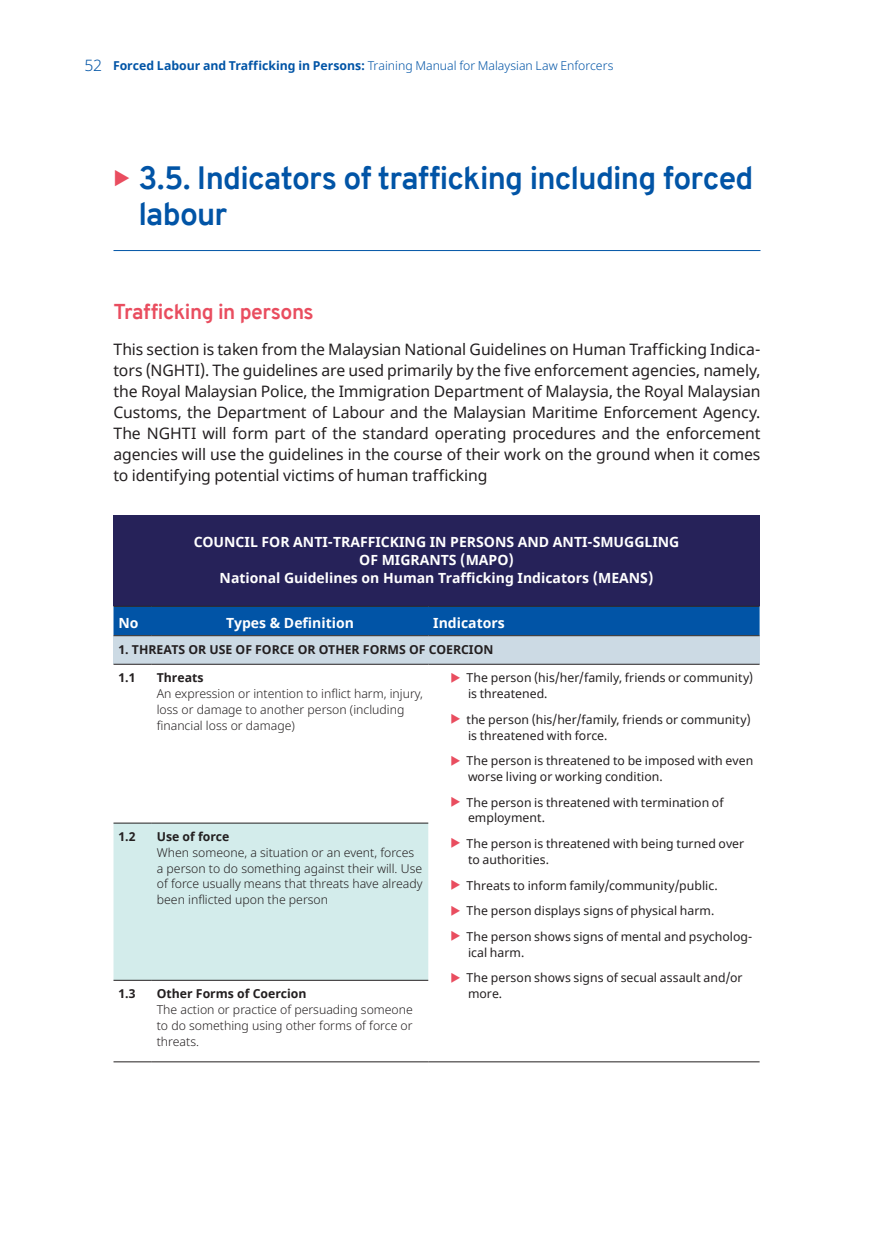
<style>
.page{position:relative;width:874px;height:1241px;background:#fff}
.page>*{position:absolute;margin:0;border:0;box-sizing:border-box;transform-origin:0 0}
.t1{font:700 31.5px/36.8px "Overpass";letter-spacing:-.025em;color:#0154a6}
.Book_160x240_-_Headi{font:700 21px "Overpass";letter-spacing:-.025em;color:#e94d5f}
.t2{font:15.75px/21px "Noto Sans";letter-spacing:-.01em;color:#231f20;text-align:justify}
.Book_-_Table_body{font:700 14px "Noto Sans";color:#fff}
.t3{font:12.25px/15.8px "Noto Sans";letter-spacing:.005em;color:#231f20}
.Book_-_Table_body-2{font:300 12.25px/15.8px "Noto Sans";color:#231f20}
.Book_-_Table_body-3{font:700 12.25px "Noto Sans";color:#231f20}
.t4{font:300 12.25px "Noto Sans";color:#0154a6}
.s1{font-size:15.75px}
.s2{font-weight:700}
</style>
<div class="page">
<hr style="left:113px;top:250px;width:647px;height:1px;background:#0154a6">
<div style="left:113px;top:515px;width:646px;height:91px;background:#262259"></div>
<div style="left:113px;top:606px;width:646px;height:29px;background:#0154a6"></div>
<div style="left:113px;top:635px;width:646px;height:29px;background:#ccdae4"></div>
<div style="left:113px;top:823px;width:315px;height:156px;background:#d3eceb"></div>
<hr style="left:113px;top:605px;width:39px;height:1px;background:#231f20">
<hr style="left:152px;top:605px;width:276px;height:1px;background:#231f20">
<hr style="left:428px;top:605px;width:331px;height:1px;background:#231f20">
<hr style="left:113px;top:635px;width:39px;height:1px;background:#231f20">
<hr style="left:152px;top:635px;width:276px;height:1px;background:#231f20">
<hr style="left:428px;top:635px;width:331px;height:1px;background:#231f20">
<hr style="left:113px;top:663px;width:39px;height:1px;background:#231f20">
<hr style="left:152px;top:663px;width:276px;height:1px;background:#231f20">
<hr style="left:428px;top:663px;width:331px;height:1px;background:#231f20">
<hr style="left:113px;top:822px;width:39px;height:1px;background:#231f20">
<hr style="left:152px;top:822px;width:276px;height:1px;background:#231f20">
<hr style="left:113px;top:979px;width:39px;height:1px;background:#231f20">
<hr style="left:152px;top:979px;width:276px;height:1px;background:#231f20">
<hr style="left:113px;top:1061px;width:39px;height:1px;background:#231f20">
<hr style="left:152px;top:1061px;width:276px;height:1px;background:#231f20">
<hr style="left:428px;top:1061px;width:331px;height:1px;background:#231f20">
<p class="t4" style="left:84px;top:57px;width:530px"><span class="s1">52</span> <span class="s2">Forced Labour and Trafficking in Persons:</span> Training Manual for Malaysian Law Enforcers</p>
<p class="t1" style="left:138px;top:159px;width:616px">3.5. Indicators of trafficking including forced labour</p>
<p class="Book_160x240_-_Headi" style="left:113px;top:297px;width:202px">Trafficking in persons</p>
<p class="t2" style="left:113px;top:339px;width:648px">This section is taken from the Malaysian National Guidelines on Human Trafficking Indica&shy;tors (NGHTI). The guidelines are used primarily by the five enforcement agencies, namely, the Royal Malaysian Police, the Immigration Department of Malaysia, the Royal Malaysian Customs, the Department of Labour and the Malaysian Maritime Enforcement Agency.<br>The NGHTI will form part of the standard operating procedures and the enforcement agencies will use the guidelines in the course of their work on the ground when it comes to identifying potential victims of human trafficking</p>
<p class="Book_-_Table_body" style="left:193px;top:531px;width:487px">COUNCIL FOR ANTI-TRAFFICKING IN PERSONS AND ANTI-SMUGGLING</p>
<p class="Book_-_Table_body" style="left:359px;top:550px;width:156px">OF MIGRANTS (MAPO)</p>
<p class="Book_-_Table_body" style="left:219px;top:568px;width:435px">National Guidelines on Human Trafficking Indicators (MEANS)</p>
<p class="Book_-_Table_body" style="left:118px;top:612px;width:22px">No</p>
<p class="Book_-_Table_body" style="left:226px;top:612px;width:129px">Types &amp; Definition</p>
<p class="Book_-_Table_body" style="left:433px;top:612px;width:73px">Indicators</p>
<p class="Book_-_Table_body-3" style="left:118px;top:640px;width:376px">1. THREATS OR USE OF FORCE OR OTHER FORMS OF COERCION</p>
<p class="Book_-_Table_body-3" style="left:118px;top:669px;width:18px">1.1</p>
<p class="Book_-_Table_body-3" style="left:157px;top:669px;width:48px">Threats</p>
<p class="Book_-_Table_body-2" style="left:157px;top:686px;width:267px">An expression or intention to inflict harm, injury, loss or damage to another person (including financial loss or damage)</p>
<p class="t3" style="left:466px;top:670px;width:288px">The person (his/her/family, friends or community) is threatened.</p>
<p class="t3" style="left:466px;top:711px;width:285px">the person (his/her/family, friends or community) is threatened with force.</p>
<p class="t3" style="left:466px;top:753px;width:288px">The person is threatened to be imposed with even worse living or working condition.</p>
<p class="t3" style="left:466px;top:794px;width:258px">The person is threatened with termination of employment.</p>
<p class="t3" style="left:466px;top:836px;width:279px">The person is threatened with being turned over to authorities.</p>
<p class="t3" style="left:466px;top:877px;width:252px">Threats to inform family/community/public.</p>
<p class="t3" style="left:466px;top:903px;width:249px">The person displays signs of physical harm.</p>
<p class="t3" style="left:466px;top:928px;width:287px">The person shows signs of mental and psycholog&shy;ical harm.</p>
<p class="t3" style="left:466px;top:970px;width:277px">The person shows signs of secual assault and/or more.</p>
<p class="Book_-_Table_body-3" style="left:118px;top:828px;width:18px">1.2</p>
<p class="Book_-_Table_body-3" style="left:157px;top:828px;width:74px">Use of force</p>
<p class="Book_-_Table_body-2" style="left:157px;top:844px;width:267px">When someone, a situation or an event, forces a person to do something against their will. Use of force usually means that threats have already been inflicted upon the person</p>
<p class="Book_-_Table_body-3" style="left:118px;top:985px;width:18px">1.3</p>
<p class="Book_-_Table_body-3" style="left:157px;top:985px;width:151px">Other Forms of Coercion</p>
<p class="Book_-_Table_body-2" style="left:157px;top:1001px;width:257px;text-align:justify">The action or practice of persuading someone to do something using other forms of force or threats.</p>
</div>
